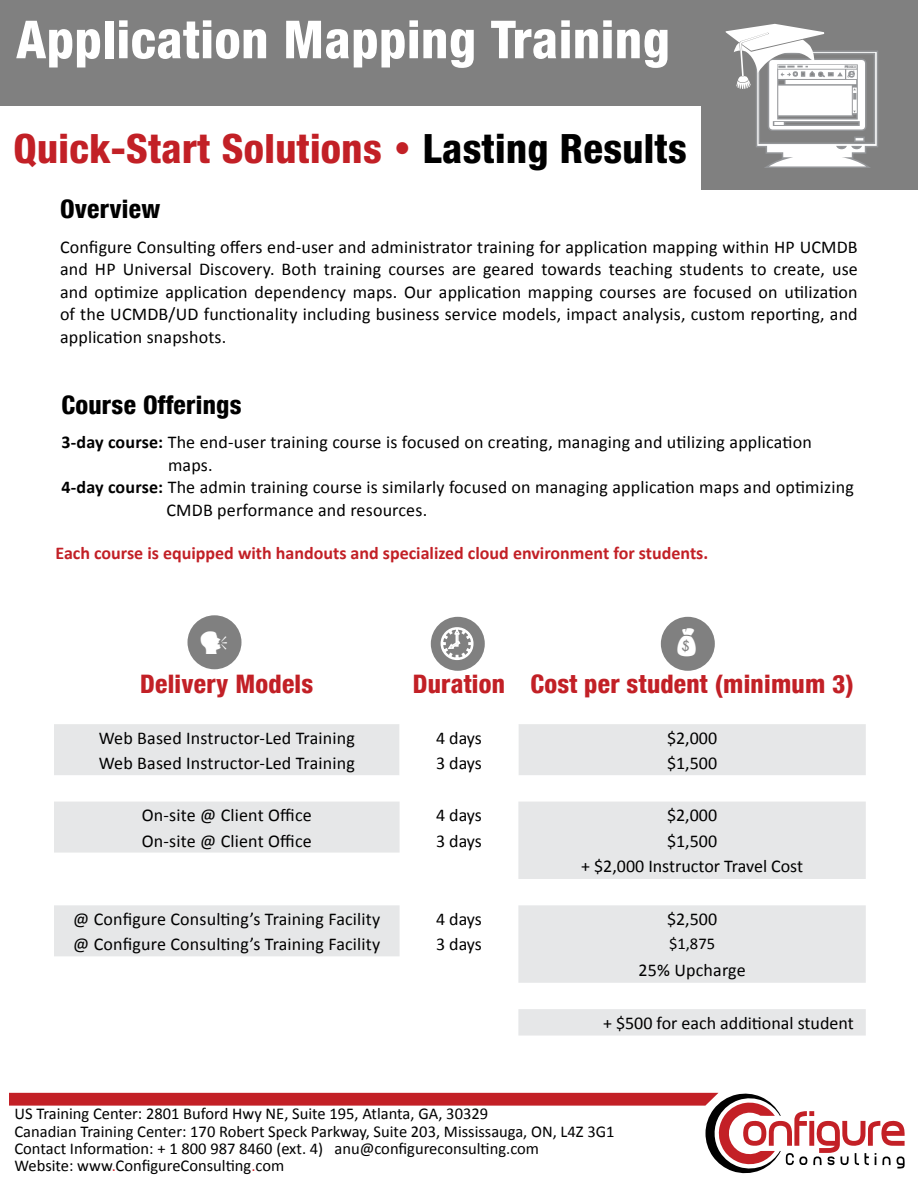
<style>
.page{position:relative;width:918px;height:1188px;background:#fff}
.page>*{position:absolute;margin:0;border:0;box-sizing:border-box;transform-origin:0 0}
.t1{font:800 condensed 52.5px "Helvetica Neue LT Std";letter-spacing:.01em;color:#fff}
.t2{font:800 condensed 40.5px "Helvetica Neue LT Std";letter-spacing:.01em;color:#c22026}
.t3{font:800 condensed 25.5px "Helvetica Neue LT";letter-spacing:.01em;color:#c22026}
.t4{font:800 condensed 25.5px "Helvetica Neue LT";letter-spacing:.01em;color:#000}
.t5{font:18px/22.5px "Calibri";letter-spacing:.01em;color:#000;text-align:center}
.t6{font:700 18px "Calibri";color:#c22026}
.t7{font:16.5px/17.2px "Calibri";color:#000}
.s1{color:#000}
.s2{font-weight:700}
.s3{color:#d2232a}
</style>
<div class="page">
<svg style="left:9px;top:1093px;width:896px;height:80px"></svg>
<div style="left:0;top:0;width:918px;height:189px;background:#808080"></div>
<div style="left:0;top:106px;width:700px;height:87px;background:#fff"></div>
<svg style="left:54px;top:724px;width:812px;height:312px;fill:#e6e7e8"></svg>
<svg style="left:400px;top:724px;width:118px;height:51px"></svg>
<div style="left:190px;top:618px;width:48px;height:48px;background:#808080;border-radius:50%"></div>
<div style="left:188px;top:615px;width:54px;height:54px;border:6px solid #000;border-radius:50%"></div>
<div style="left:431px;top:617px;width:54px;height:54px;background:#808080;border-radius:50%"></div>
<svg style="left:440px;top:627px;width:34px;height:33px"></svg>
<div style="left:661px;top:617px;width:54px;height:54px;background:#808080;border-radius:50%"></div>
<svg style="left:756px;top:50px;width:122px;height:118px"></svg>
<h1 class="t1" style="left:16px;top:7px;width:655px">Application Mapping Training</h1>
<h2 class="t2" style="left:14px;top:123px;width:675px">Quick-Start Solutions • <span class="s1">Lasting Results</span></h2>
<h3 class="t4" style="left:60px;top:193px;width:102px">Overview</h3>
<p class="t5" style="left:60px;top:236px;width:799px;text-align:justify">Configure Consulting offers end-user and administrator training for application mapping within HP UCMDB and HP Universal Discovery. Both training courses are geared towards teaching students to create, use and optimize application dependency maps. Our application mapping courses are focused on utilization of the UCMDB/UD functionality including business service models, impact analysis, custom reporting, and application snapshots.</p>
<h3 class="t4" style="left:61px;top:389px;width:181px">Course Offerings</h3>
<p class="t5" style="left:61px;top:431px;width:752px"><span class="s2">3-day course:</span> The end-user training course is focused on creating, managing and utilizing application</p>
<p class="t5" style="left:168px;top:454px;width:46px">maps.</p>
<p class="t5" style="left:61px;top:476px;width:794px"><span class="s2">4-day course:</span> The admin training course is similarly focused on managing application maps and optimizing</p>
<p class="t5" style="left:166px;top:499px;width:262px">CMDB performance and resources.</p>
<p class="t6" style="left:55px;top:541px;width:654px">Each course is equipped with handouts and specialized cloud environment for students.</p>
<h3 class="t3" style="left:140px;top:668px;width:174px">Delivery Models</h3>
<h3 class="t3" style="left:413px;top:668px;width:442px">Duration Cost per student (minimum 3)</h3>
<p class="t5" style="left:99px;top:727px;width:258px">Web Based Instructor-Led Training</p>
<p class="t5" style="left:436px;top:727px;width:47px">4 days</p>
<p class="t5" style="left:667px;top:727px;width:52px">$2,000</p>
<p class="t5" style="left:99px;top:752px;width:258px">Web Based Instructor-Led Training</p>
<p class="t5" style="left:436px;top:752px;width:47px">3 days</p>
<p class="t5" style="left:667px;top:752px;width:52px">$1,500</p>
<p class="t5" style="left:142px;top:804px;width:171px">On-site @ Client Office</p>
<p class="t5" style="left:436px;top:804px;width:47px">4 days</p>
<p class="t5" style="left:667px;top:804px;width:52px">$2,000</p>
<p class="t5" style="left:142px;top:829px;width:171px">On-site @ Client Office</p>
<p class="t5" style="left:436px;top:829px;width:47px">3 days</p>
<p class="t5" style="left:581px;top:828px;width:224px;line-height:25.5px">$1,500<br>+ $2,000 Instructor Travel Cost</p>
<p class="t5" style="left:73px;top:908px;width:308px">@ Configure Consulting’s Training Facility</p>
<p class="t5" style="left:436px;top:908px;width:47px">4 days</p>
<p class="t5" style="left:667px;top:908px;width:52px">$2,500</p>
<p class="t5" style="left:73px;top:933px;width:308px">@ Configure Consulting’s Training Facility</p>
<p class="t5" style="left:436px;top:933px;width:47px">3 days</p>
<p class="t7" style="left:669px;top:935px;width:47px">$1,875</p>
<p class="t5" style="left:639px;top:959px;width:109px">25% Upcharge</p>
<p class="t5" style="left:603px;top:1011px;width:252px">+ $500 for each additional student</p>
<p class="t7" style="left:14px;top:1105px;width:601px">US Training Center: 2801 Buford Hwy NE, Suite 195, Atlanta, GA, 30329<br>Canadian Training Center: 170 Robert Speck Parkway, Suite 203, Mississauga, ON, L4Z 3G1<br>Contact Information: + 1 800 987 8460 (ext. 4) anu@configureconsulting.com<br>Website: www<span class="s3">.</span>ConfigureConsulting<span class="s3">.</span>com</p>
</div>
